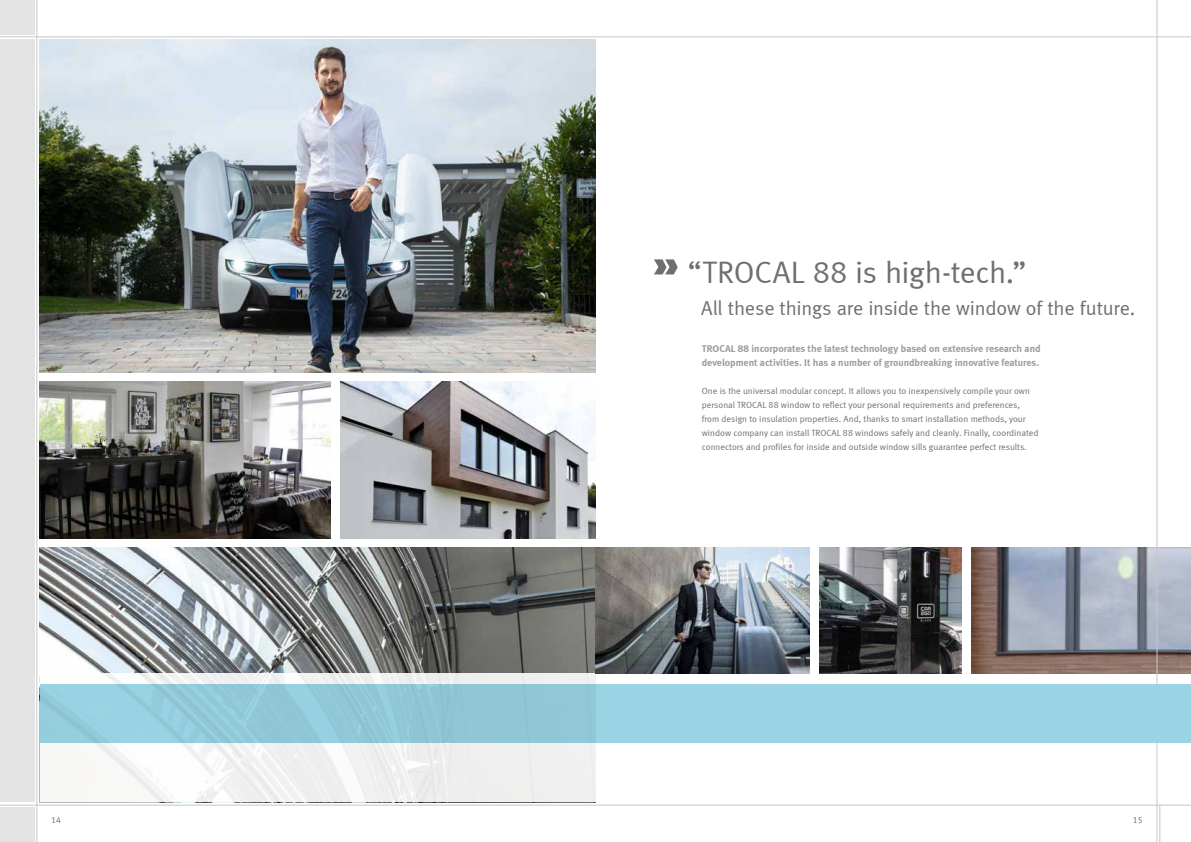
<style>
.page{position:relative;width:1191px;height:842px;background:#fff}
.page>*{position:absolute;margin:0;border:0;box-sizing:border-box;transform-origin:0 0}
.t1{font:31px "Meta Normal LF";letter-spacing:-.005em;color:#706f6f}
.t2{font:20px "Meta Normal LF";letter-spacing:-.01em;color:#706f6f}
.t3{font:10px/14px "Meta Bold LF";color:#9d9d9c}
.t4{font:9px/14px "Meta Normal LF";color:#706f6f}
</style>
<div class="page">
<img style="left:971px;top:547px;width:220px;height:126px">
<img style="left:40px;top:547px;width:555px;height:126px">
<img style="left:40px;top:40px;width:555px;height:332px">
<img style="left:819px;top:547px;width:142px;height:126px">
<div style="left:40px;top:673px;width:555px;height:129px;background:linear-gradient(to right,#f9f9f9,#ededec)"></div>
<div style="left:40px;top:685px;width:1151px;height:58px;background:linear-gradient(to right,#91c9d8,#9bd6e6)"></div>
<hr style="left:1159px;top:805px;width:1px;height:37px;background:#c6c6c6">
<hr style="left:1156px;top:743px;width:1px;height:99px;background:#c6c6c6">
<hr style="left:37px;top:0;width:1px;height:842px;background:#c6c6c6">
<hr style="left:0;top:805px;width:1191px;height:1px;background:#c6c6c6">
<div style="left:0;top:808px;width:34px;height:34px;background:#e3e3e3"></div>
<div style="left:0;top:0;width:34px;height:34px;background:#e3e3e3"></div>
<hr style="left:0;top:37px;width:1191px;height:1px;background:#c6c6c6">
<div style="left:0;top:40px;width:34px;height:762px;background:#e3e3e3"></div>
<hr style="left:1156px;top:0;width:1px;height:685px;background:#c6c6c6">
<svg style="left:654px;top:259px;width:23px;height:15px"></svg>
<img style="left:595px;top:547px;width:214px;height:126px">
<img style="left:340px;top:381px;width:255px;height:157px">
<img style="left:40px;top:381px;width:290px;height:157px">
<h1 class="t1" style="left:687px;top:254px;width:340px">“TROCAL 88 is high-tech.”</h1>
<h2 class="t2" style="left:701px;top:296px;width:436px">All these things are inside the window of the future.</h2>
<p class="t3" style="left:702px;top:342px;width:340px">TROCAL 88 incorporates the latest technology based on extensive research and development activities. It has a number of groundbreaking innovative features.</p>
<p class="t4" style="left:702px;top:384px;width:338px">One is the universal modular concept. It allows you to inexpensively compile your own personal TROCAL 88 window to reflect your personal requirements and preferences, from design to insulation properties. And, thanks to smart installation methods, your window company can install TROCAL 88 windows safely and cleanly. Finally, coordinated connectors and profiles for inside and outside window sills guarantee perfect results.</p>
<p class="t4" style="left:51px;top:812px;width:12px">14</p>
<p class="t4" style="left:1132px;top:812px;width:12px">15</p>
</div>
